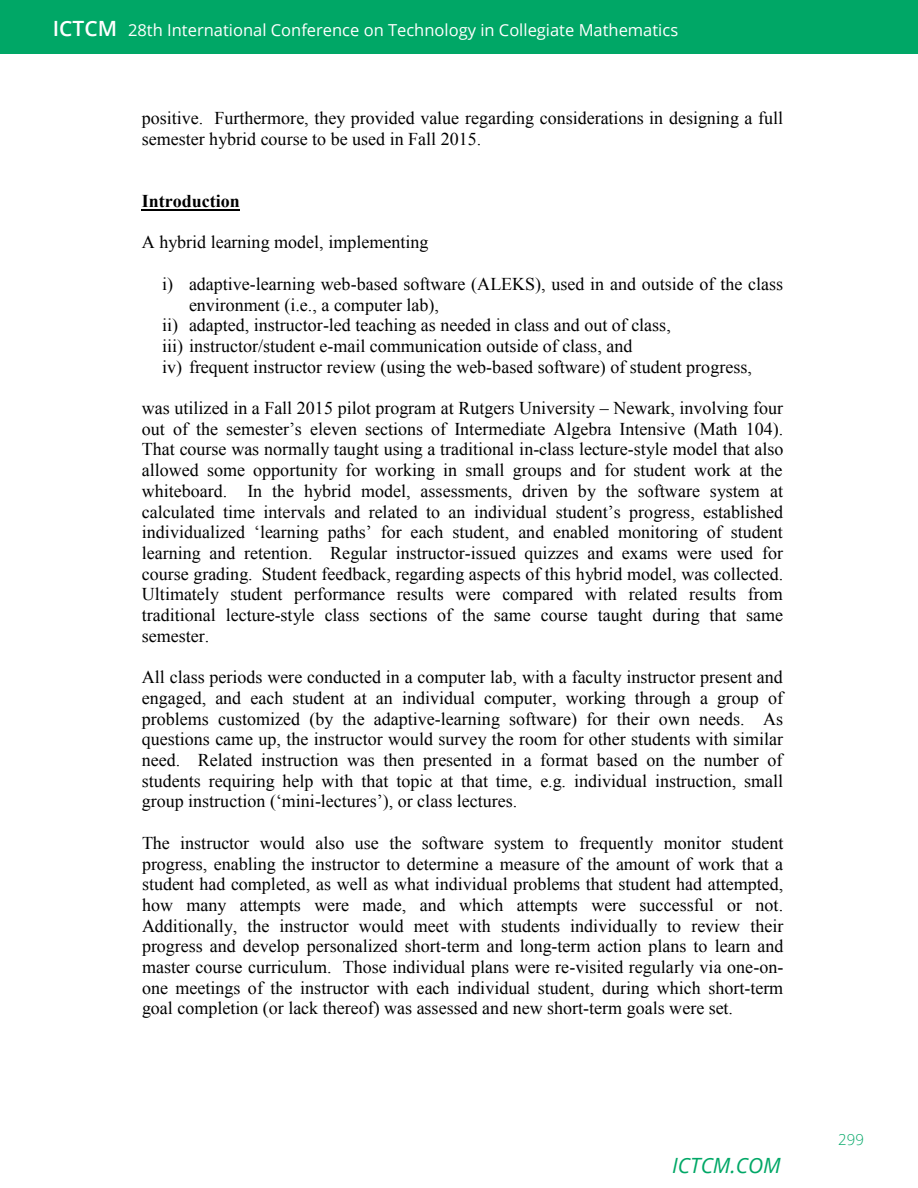
<style>
.page{position:relative;width:918px;height:1188px;background:#fff}
.page>*{position:absolute;margin:0;border:0;box-sizing:border-box;transform-origin:0 0}
.t1{font:italic 21px "Open Sans";color:#00a766}
.t2{font:18px/20.7px "Times New Roman";color:#000;text-align:justify}
.t3{font:700 18px "Times New Roman";color:#000}
.t4{font:16.5px "Open Sans";color:#fff}
.t5{font:300 15px "Open Sans";color:#00a766}
.s1{font-weight:600;font-size:21px}
</style>
<div class="page">
<hr style="left:142px;top:209px;width:98px;height:2px;background:#000">
<div style="left:0;top:0;width:918px;height:54px;background:#00a766"></div>
<p class="t4" style="left:53px;top:19px;width:627px"><span class="s1">ICTCM</span> 28th International Conference on Technology in Collegiate Mathematics</p>
<p class="t2" style="left:142px;top:108px;width:643px">positive. Furthermore, they provided value regarding considerations in designing a full semester hybrid course to be used in Fall 2015.</p>
<p class="t3" style="left:142px;top:189px;width:99px">Introduction</p>
<p class="t2" style="left:142px;top:232px;width:288px">A hybrid learning model, implementing</p>
<p class="t2" style="left:162px;top:273px;width:623px">i) adaptive-learning web-based software (ALEKS), used in and outside of the class</p>
<p class="t2" style="left:189px;top:294px;width:251px">environment (i.e., a computer lab),</p>
<p class="t2" style="left:162px;top:315px;width:510px">ii) adapted, instructor-led teaching as needed in class and out of class,</p>
<p class="t2" style="left:162px;top:335px;width:472px">iii) instructor/student e-mail communication outside of class, and</p>
<p class="t2" style="left:162px;top:356px;width:592px">iv) frequent instructor review (using the web-based software) of student progress,</p>
<p class="t2" style="left:142px;top:397px;width:643px">was utilized in a Fall 2015 pilot program at Rutgers University – Newark, involving four out of the semester’s eleven sections of Intermediate Algebra Intensive (Math 104).<br>That course was normally taught using a traditional in-class lecture-style model that also allowed some opportunity for working in small groups and for student work at the whiteboard. In the hybrid model, assessments, driven by the software system at calculated time intervals and related to an individual student’s progress, established individualized ‘learning paths’ for each student, and enabled monitoring of student learning and retention. Regular instructor-issued quizzes and exams were used for course grading. Student feedback, regarding aspects of this hybrid model, was collected.<br>Ultimately student performance results were compared with related results from traditional lecture-style class sections of the same course taught during that same semester.</p>
<p class="t2" style="left:142px;top:667px;width:643px">All class periods were conducted in a computer lab, with a faculty instructor present and engaged, and each student at an individual computer, working through a group of problems customized (by the adaptive-learning software) for their own needs. As questions came up, the instructor would survey the room for other students with similar need. Related instruction was then presented in a format based on the number of students requiring help with that topic at that time, e.g. individual instruction, small group instruction (‘mini-lectures’), or class lectures.</p>
<p class="t2" style="left:142px;top:832px;width:643px">The instructor would also use the software system to frequently monitor student progress, enabling the instructor to determine a measure of the amount of work that a student had completed, as well as what individual problems that student had attempted, how many attempts were made, and which attempts were successful or not.<br>Additionally, the instructor would meet with students individually to review their progress and develop personalized short-term and long-term action plans to learn and master course curriculum. Those individual plans were re-visited regularly via one-on&shy;one meetings of the instructor with each individual student, during which short-term goal completion (or lack thereof) was assessed and new short-term goals were set.</p>
<p class="t1" style="left:672px;top:1151px;width:110px">ICTCM.COM</p>
<p class="t5" style="left:838px;top:1130px;width:27px">299</p>
</div>
